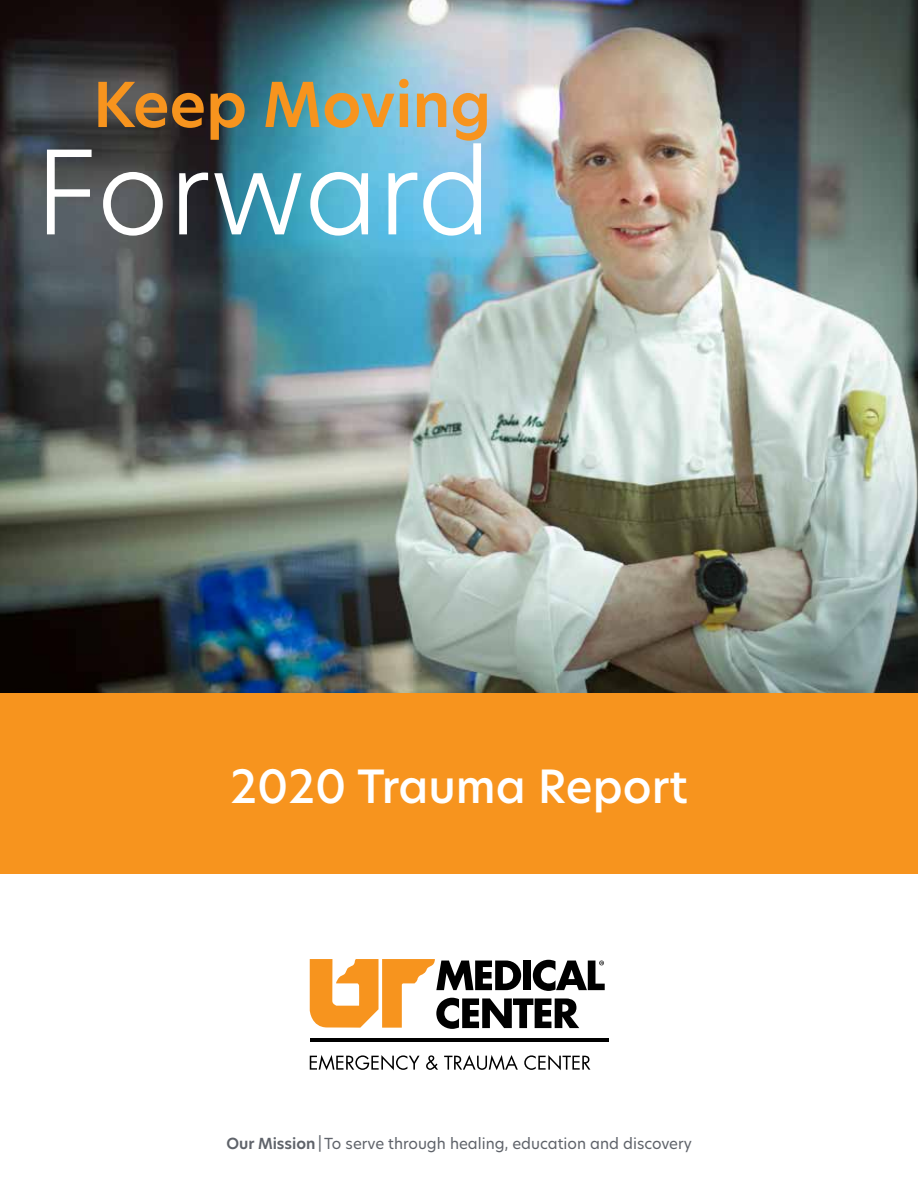
<style>
.page{position:relative;width:918px;height:1188px;background:#fff}
.page>*{position:absolute;margin:0;border:0;box-sizing:border-box;transform-origin:0 0}
.t1{font:300 114.15px "Hero New";letter-spacing:-.005em;color:#fff}
.t2{font:600 60.75px "Hero New";color:#f7941e}
.t3{font:500 45px "Hero New";color:#fff}
.t4{font:15px "Hero New";color:#5f636a}
.s1{font-weight:600}
</style>
<div class="page">
<img style="left:0;top:0;width:918px;height:693px">
<div style="left:0;top:693px;width:918px;height:181px;background:#f7941e"></div>
<hr style="left:310px;top:1039px;width:298px;height:3px;background:#000">
<svg style="left:310px;top:1055px;width:110px;height:15px"></svg>
<svg style="left:426px;top:1055px;width:12px;height:15px"></svg>
<svg style="left:444px;top:1055px;width:74px;height:15px"></svg>
<svg style="left:524px;top:1055px;width:66px;height:15px"></svg>
<svg style="left:310px;top:959px;width:295px;height:70px"></svg>
<h2 class="t2" style="left:93px;top:63px;width:400px">Keep Moving</h2>
<h1 class="t1" style="left:35px;top:115px;width:458px">Forward</h1>
<h3 class="t3" style="left:230px;top:756px;width:459px">2020 Trauma Report</h3>
<p class="t4" style="left:226px;top:1133px;width:467px"><span class="s1">Our Mission</span> | To serve through healing, education and discovery</p>
</div>
